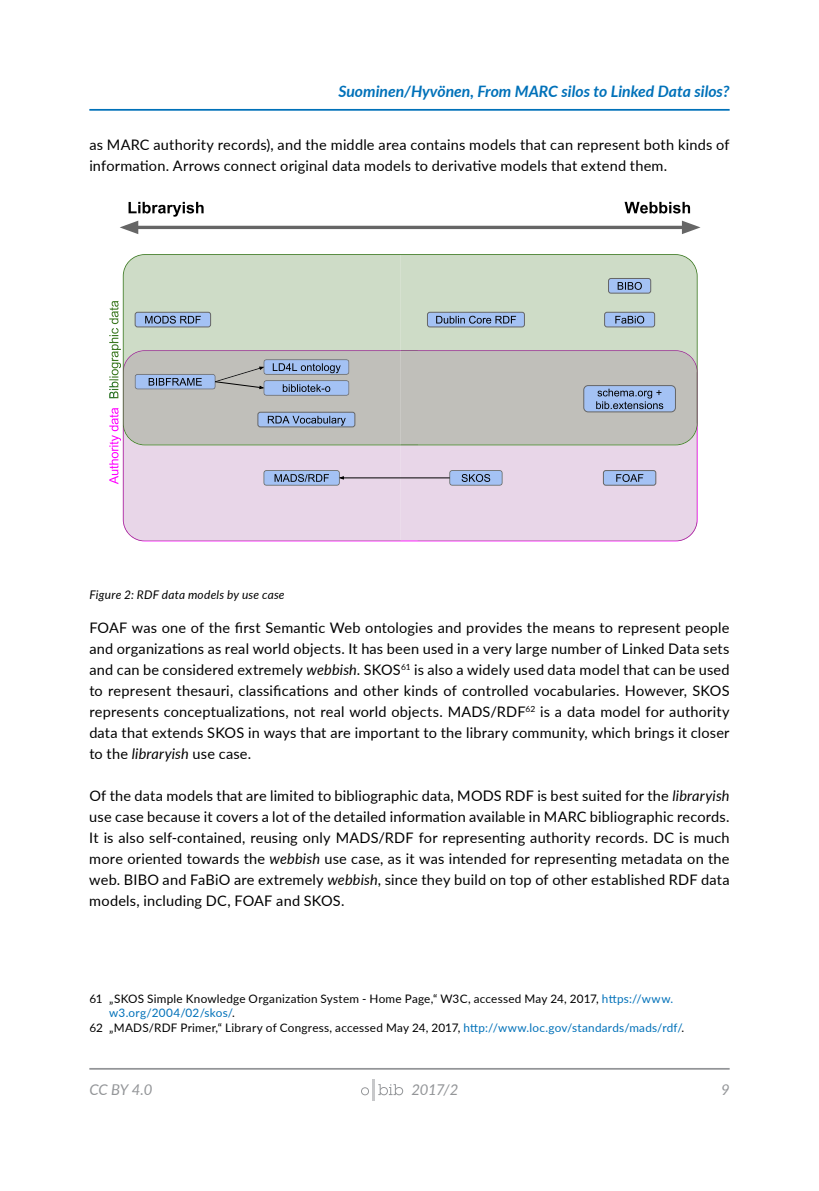
<style>
.page{position:relative;width:819px;height:1191px;background:#fff}
.page>*{position:absolute;margin:0;border:0;box-sizing:border-box;transform-origin:0 0}
.t1{font:italic 700 15.75px "Lato";color:#0071b9}
.t2{font:italic 14.88px "Lato";color:#939598}
.t3{font:14.53px/21px "Lato";letter-spacing:.015em;color:#000}
.t4{font:14.53px "Lato Regular 2";letter-spacing:.015em;color:#000}
.t5{font:11.9px "Lato Italic 2";letter-spacing:.02em;color:#000}
.t6{font:11.72px/14px "Lato";letter-spacing:.02em;color:#000}
.s1{font-family:"Lato"}
.s2{font-family:"Lato Italic 2"}
.s3{font-family:"Lato Regular 2"}
.s4{color:#0071b9}
</style>
<div class="page">
<hr style="left:89px;top:1068px;width:640px;height:1px;background:#939598">
<hr style="left:372px;top:1079px;width:3px;height:21px;background:#c7c8ca">
<svg style="left:361px;top:1087px;width:8px;height:8px"></svg>
<svg style="left:378px;top:1084px;width:25px;height:11px"></svg>
<svg style="left:129px;top:201px;width:272px;height:29px"></svg>
<svg style="left:417px;top:201px;width:268px;height:29px"></svg>
<hr style="left:137px;top:226px;width:546px;height:3px;background:#666">
<svg style="left:120px;top:202px;width:83px;height:32px"></svg>
<svg style="left:624px;top:202px;width:77px;height:32px"></svg>
<svg style="left:109px;top:255px;width:588px;height:286px;background:#cdcecf"></svg>
<hr style="left:89px;top:109px;width:640px;height:2px;background:#0071b9">
<p class="t1" style="left:338px;top:80px;width:392px">Suominen/Hyvönen, From MARC silos to Linked Data silos?</p>
<p class="t3" style="left:89px;top:134px;width:641px">as MARC authority records), and the middle area contains models that can represent both kinds of information. Arrows connect original data models to derivative models that extend them.</p>
<p class="t5" style="left:89px;top:586px;width:197px">Figure 2: RDF data models by use case</p>
<p class="t3" style="left:89px;top:617px;width:641px">FOAF was one of the first Semantic Web ontologies and provides the means to represent people and organizations as real world objects. It has been used in a very large number of Linked Data sets</p>
<p class="t4" style="left:89px;top:659px;width:641px"><span class="s1">and can be considered extremely</span> <span class="s2">webbish</span><span class="s1">. SKOS</span><sup>61</sup> is also a widely used data model that can be used</p>
<p class="t3" style="left:89px;top:680px;width:641px;text-align:justify">to represent thesauri, classifications and other kinds of controlled vocabularies. However, SKOS represents conceptualizations, not real world objects. MADS/RDF<sup>62</sup> is a data model for authority data that extends SKOS in ways that are important to the library community, which brings it closer</p>
<p class="t4" style="left:89px;top:743px;width:163px">to the <span class="s2">libraryish</span> use case.</p>
<p class="t3" style="left:89px;top:785px;width:641px;text-align:justify">Of the data models that are limited to bibliographic data, MODS RDF is best suited for the <span class="s2">libraryish </span>use case because it covers a lot of the detailed information available in MARC bibliographic records.<br>It is also self-contained, reusing only MADS/RDF for representing authority records. DC is much <span class="s3">more oriented towards the</span> <span class="s2">webbish</span> use case, as it was intended for representing metadata on the web. BIBO and FaBiO are extremely <span class="s2">webbish</span>, since they build on top of other established RDF data models, including DC, FOAF and SKOS.</p>
<p class="t6" style="left:109px;top:990px;width:565px;text-indent:-20px">61 „SKOS Simple Knowledge Organization System - Home Page,“ W3C, accessed May 24, 2017, <span class="s4">https://www. w3.org/2004/02/skos/</span><span class="s3">.</span></p>
<p class="t6" style="left:89px;top:1020px;width:596px">62 „MADS/RDF Primer,“ Library of Congress, accessed May 24, 2017, <span class="s4">http://www.loc.gov/standards/mads/rdf/</span><span class="s3">.</span></p>
<p class="t2" style="left:89px;top:1079px;width:65px">CC BY 4.0</p>
<p class="t2" style="left:411px;top:1079px;width:49px">2017/2</p>
<p class="t2" style="left:721px;top:1079px;width:9px">9</p>
</div>
